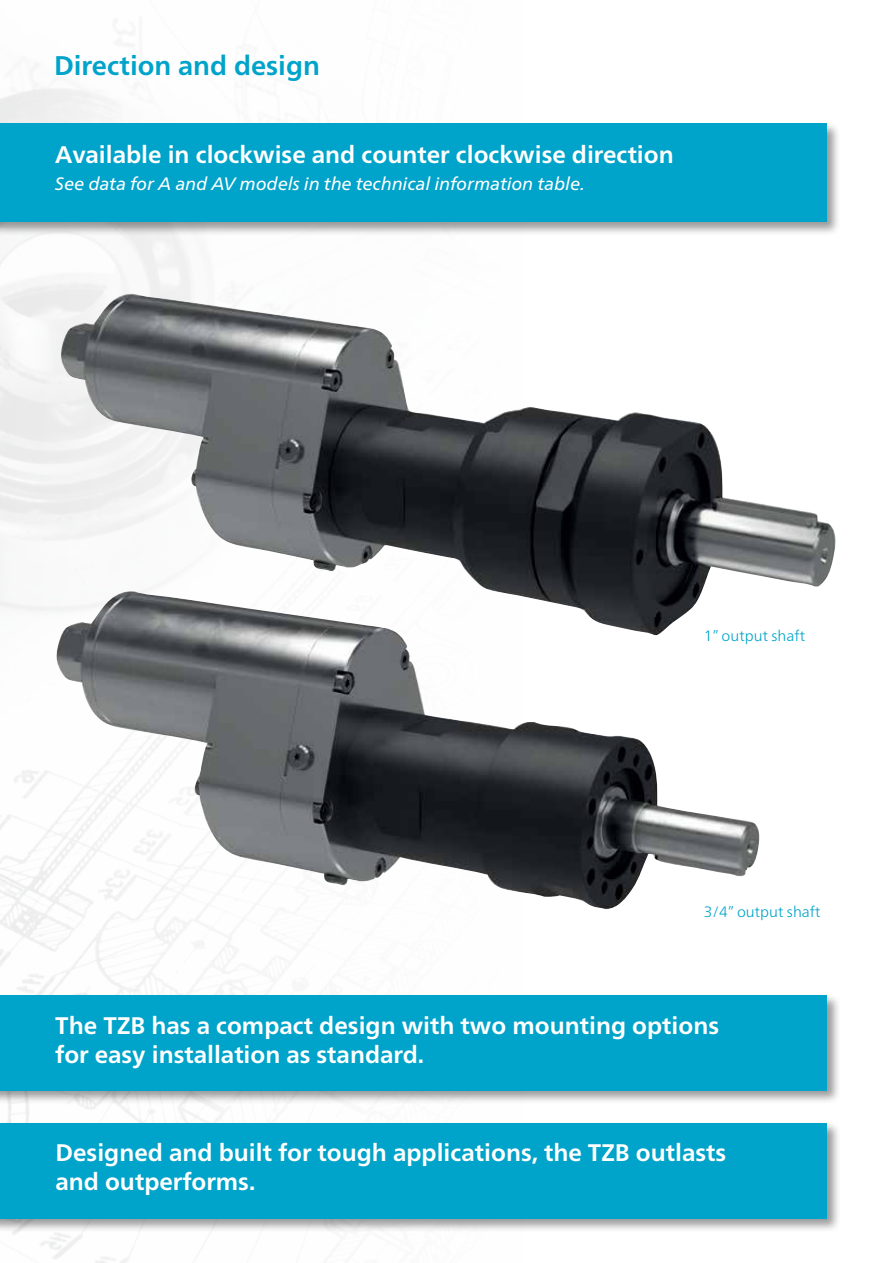
<style>
.page{position:relative;width:893px;height:1263px;background:#fff}
.page>*{position:absolute;margin:0;border:0;box-sizing:border-box;transform-origin:0 0}
.t1{font:700 27px "Neue Frutiger World";color:#00a3c9}
.t2{font:700 24px/28.8px "Neue Frutiger World";color:#fff}
.t3{font:italic 18px "Neue Frutiger World";color:#fff}
.t4{font:300 15px "Neue Frutiger World";color:#00a3c9}
</style>
<div class="page">
<img style="left:60px;top:294px;width:776px;height:297px">
<img style="left:55px;top:591px;width:705px;height:318px">
<div style="left:0;top:993px;width:841px;height:112px;background:#000;opacity:.4"></div>
<div style="left:0;top:995px;width:827px;height:96px;background:#00a3c9"></div>
<div style="left:0;top:121px;width:841px;height:115px;background:#000;opacity:.4"></div>
<div style="left:0;top:123px;width:827px;height:99px;background:#00a3c9"></div>
<div style="left:0;top:1120px;width:841px;height:112px;background:#000;opacity:.4"></div>
<div style="left:0;top:1123px;width:827px;height:95px;background:#00a3c9"></div>
<p class="t1" style="left:54px;top:42px;width:268px">Direction and design</p>
<p class="t2" style="left:55px;top:140px;width:620px">Available in clockwise and counter clockwise direction</p>
<p class="t3" style="left:55px;top:170px;width:531px">See data for A and AV models in the technical information table.</p>
<p class="t4" style="left:704px;top:624px;width:103px">1” output shaft</p>
<p class="t4" style="left:704px;top:900px;width:118px">3/4” output shaft</p>
<p class="t2" style="left:55px;top:1011px;width:665px">The TZB has a compact design with two mounting options for easy installation as standard.</p>
<p class="t2" style="left:55px;top:1138px;width:672px">Designed and built for tough applications, the TZB outlasts and outperforms.</p>
</div>
